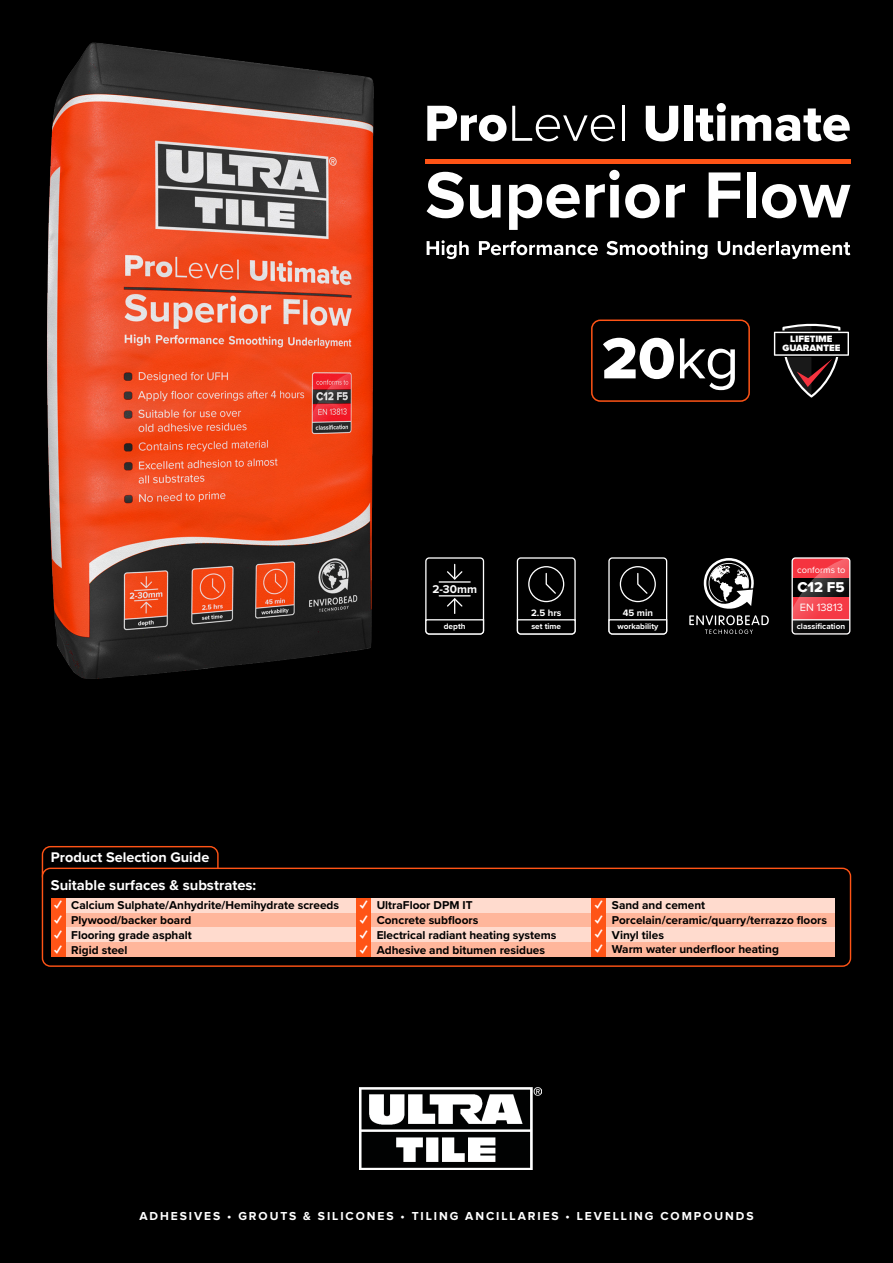
<style>
.page{position:relative;width:893px;height:1263px;background:#000}
.page>*{position:absolute;margin:0;border:0;box-sizing:border-box;transform-origin:0 0}
.t1{font:60px "Proxima Nova Extrabld";color:#fff}
.t2{font:14.85px "Proxima Nova Extrabld";color:#fff}
.t3{font:700 14.7px "Proxima Nova";color:#fff}
.t4{font:700 14.4px "Proxima Nova";color:#fff}
.t5{font:900 12.9px/14.7px "Proxima Nova";color:#fff;text-align:justify;scale:1.15 1}
.t6{font:700 12px "Proxima Nova";letter-spacing:.16em;color:#fff}
.t7{font:700 11.85px/14.7px "Proxima Nova";color:#000}
.t8{font:700 11.7px "Proxima Nova";color:#fff}
.t9{font:10.95px "Proxima Nova";color:#fff}
.t10{font:900 9.6px/8.7px "Proxima Nova";color:#fff;text-align:center}
.t11{font:700 9.6px "Proxima Nova";color:#fff}
.t12{font:9.3px "Proxima Nova";color:#fff}
.t13{font:700 8.25px "Proxima Nova";color:#fff}
.s1{font-family:"Proxima Nova"}
.s2{font-weight:900;font-size:12.9px;color:#fff}
</style>
<div class="page">
<img style="left:359px;top:1088px;width:182px;height:81px">
<div style="left:42px;top:846px;width:177px;height:38px;border:1px solid #ff5416;border-radius:8px"></div>
<div style="left:42px;top:868px;width:808px;height:98px;background:#000;border-radius:8px"></div>
<div style="left:42px;top:868px;width:809px;height:99px;border:1px solid #ff5416;border-radius:8px"></div>
<div style="left:51px;top:898px;width:783px;height:15px;background:#ffdbce"></div>
<div style="left:51px;top:913px;width:783px;height:14px;background:#ffb69b"></div>
<div style="left:51px;top:927px;width:783px;height:15px;background:#ffdbce"></div>
<div style="left:51px;top:942px;width:783px;height:15px;background:#ffb69b"></div>
<div style="left:51px;top:898px;width:15px;height:15px;background:#ff5416"></div>
<div style="left:51px;top:913px;width:15px;height:14px;background:#ff5416"></div>
<div style="left:51px;top:927px;width:15px;height:15px;background:#ff5416"></div>
<div style="left:51px;top:942px;width:15px;height:15px;background:#ff5416"></div>
<div style="left:591px;top:898px;width:15px;height:15px;background:#ff5416"></div>
<div style="left:591px;top:913px;width:15px;height:14px;background:#ff5416"></div>
<div style="left:591px;top:927px;width:15px;height:15px;background:#ff5416"></div>
<div style="left:591px;top:942px;width:15px;height:15px;background:#ff5416"></div>
<div style="left:356px;top:898px;width:15px;height:15px;background:#ff5416"></div>
<div style="left:356px;top:913px;width:15px;height:14px;background:#ff5416"></div>
<div style="left:356px;top:927px;width:15px;height:15px;background:#ff5416"></div>
<div style="left:356px;top:942px;width:15px;height:15px;background:#ff5416"></div>
<div style="left:425px;top:557px;width:59px;height:77px;border:1px solid #fff;border-radius:3px"></div>
<hr style="left:439px;top:581px;width:31px;height:2px;background:#fff">
<svg style="left:447px;top:564px;width:16px;height:16px"></svg>
<hr style="left:439px;top:595px;width:31px;height:1px;background:#fff">
<svg style="left:425px;top:597px;width:60px;height:37px"></svg>
<div style="left:608px;top:557px;width:59px;height:77px;border:1px solid #fff;border-radius:3px"></div>
<svg style="left:608px;top:618px;width:60px;height:16px"></svg>
<div style="left:620px;top:566px;width:36px;height:36px;border:1px solid #fff;border-radius:50%"></div>
<svg style="left:637px;top:573px;width:11px;height:21px"></svg>
<div style="left:517px;top:557px;width:59px;height:77px;border:1px solid #fff;border-radius:3px"></div>
<svg style="left:516px;top:618px;width:60px;height:16px"></svg>
<div style="left:528px;top:566px;width:36px;height:36px;border:1px solid #fff;border-radius:50%"></div>
<svg style="left:545px;top:572px;width:11px;height:22px"></svg>
<svg style="left:792px;top:558px;width:58px;height:76px"></svg>
<div style="left:791px;top:557px;width:59px;height:77px;border:1px solid #fff;border-radius:3px"></div>
<hr style="left:792px;top:619px;width:58px;height:1px;background:#fff">
<svg style="left:689px;top:558px;width:80px;height:76px"></svg>
<div style="left:591px;top:319px;width:159px;height:83px;border:2px solid #ff5416;border-radius:9px"></div>
<svg style="left:772px;top:330px;width:78px;height:27px"></svg>
<svg style="left:774px;top:323px;width:75px;height:75px"></svg>
<svg style="left:427px;top:172px;width:37px;height:46px"></svg>
<svg style="left:470px;top:185px;width:31px;height:33px"></svg>
<svg style="left:509px;top:184px;width:71px;height:46px"></svg>
<svg style="left:586px;top:170px;width:74px;height:48px"></svg>
<svg style="left:666px;top:184px;width:19px;height:33px"></svg>
<svg style="left:709px;top:172px;width:31px;height:45px"></svg>
<div style="left:747px;top:172px;width:8px;height:45px;background:#fff"></div>
<svg style="left:762px;top:184px;width:88px;height:34px"></svg>
<svg style="left:427px;top:240px;width:42px;height:19px"></svg>
<svg style="left:479px;top:241px;width:119px;height:14px"></svg>
<svg style="left:606px;top:240px;width:101px;height:19px"></svg>
<svg style="left:718px;top:241px;width:56px;height:14px"></svg>
<hr style="left:776px;top:241px;width:3px;height:14px;background:#fff">
<svg style="left:781px;top:242px;width:69px;height:17px"></svg>
<svg style="left:427px;top:106px;width:188px;height:35px"></svg>
<hr style="left:622px;top:106px;width:3px;height:35px;background:#fff">
<svg style="left:646px;top:106px;width:32px;height:35px"></svg>
<div style="left:684px;top:106px;width:8px;height:35px;background:#fff"></div>
<svg style="left:696px;top:103px;width:154px;height:38px"></svg>
<hr style="left:425px;top:160px;width:425px;height:4px;background:#ff5416">
<img style="left:47px;top:42px;width:327px;height:637px">
<p class="t1" style="left:602px;top:314px;width:139px">20<span class="s1">kg</span></p>
<p class="t10" style="left:782px;top:335px;width:59px">LIFETIME<br>GUARANTEE</p>
<p class="t8" style="left:432px;top:580px;width:46px">2-30mm</p>
<p class="t13" style="left:444px;top:620px;width:23px">depth</p>
<p class="t11" style="left:531px;top:605px;width:32px">2.5 hrs</p>
<p class="t13" style="left:531px;top:620px;width:31px">set time</p>
<p class="t11" style="left:623px;top:605px;width:32px">45 min</p>
<p class="t13" style="left:617px;top:620px;width:42px">workability</p>
<p class="t12" style="left:797px;top:563px;width:50px">conforms to</p>
<p class="t9" style="left:800px;top:599px;width:45px">EN 13813</p>
<p class="t2" style="left:797px;top:576px;width:49px">C12 F5</p>
<p class="t13" style="left:797px;top:620px;width:50px">classification</p>
<p class="t4" style="left:51px;top:847px;width:160px">Product Selection Guide</p>
<p class="t3" style="left:51px;top:874px;width:207px">Suitable surfaces &amp; substrates:</p>
<p class="t5" style="left:54px;top:898px;width:8px">✓ ✓ ✓ ✓</p>
<p class="t7" style="left:71px;top:898px;width:269px">Calcium Sulphate/Anhydrite/Hemihydrate screeds<br>Plywood/backer board<br>Flooring grade asphalt<br>Rigid steel</p>
<p class="t5" style="left:595px;top:899px;width:8px">✓ ✓</p>
<p class="t7" style="left:612px;top:898px;width:217px">Sand and cement<br>Porcelain/ceramic/quarry/terrazzo floors</p>
<p class="t5" style="left:360px;top:899px;width:8px">✓ ✓ ✓ ✓</p>
<p class="t7" style="left:377px;top:898px;width:181px">UltraFloor DPM IT<br>Concrete subfloors<br>Electrical radiant heating systems<br>Adhesive and bitumen residues</p>
<p class="t7" style="left:595px;top:927px;width:71px"><span class="s2">✓</span> Vinyl tiles</p>
<p class="t7" style="left:595px;top:942px;width:185px"><span class="s2">✓</span> Warm water underfloor heating</p>
<p class="t6" style="left:139px;top:1211px;width:616px">ADHESIVES • GROUTS &amp; SILICONES • TILING ANCILLARIES • LEVELLING COMPOUNDS</p>
</div>
